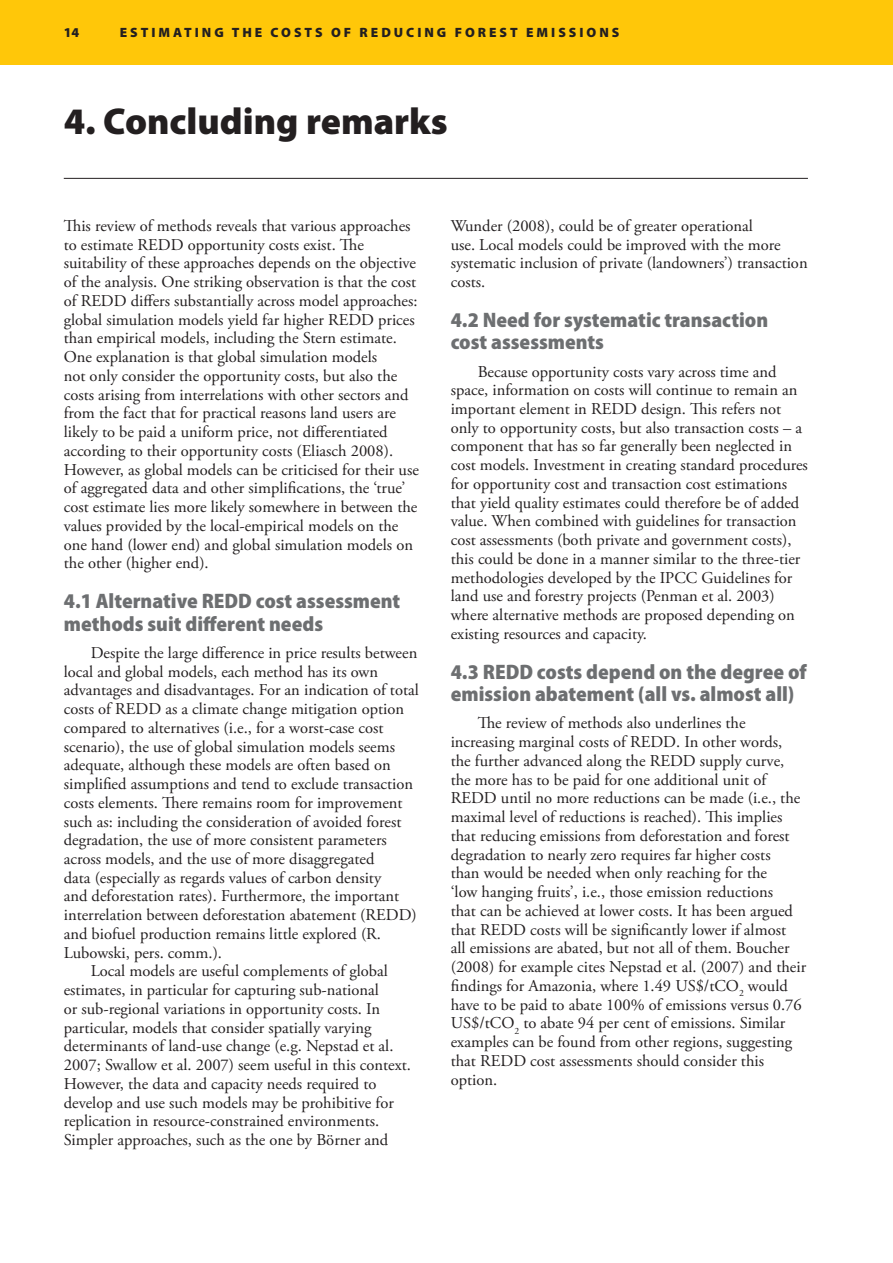
<style>
.page{position:relative;width:893px;height:1263px;background:#fff}
.page>*{position:absolute;margin:0;border:0;box-sizing:border-box;transform-origin:0 0}
.t1{font:900 37.5px "Myriad Pro";color:#231f20}
.t2{font:900 semi-condensed 21px/22.5px "Myriad Pro";color:#6d6f71}
.t3{font:16.5px/18.8px "Adobe Garamond Pro";color:#231f20}
.t4{font:900 13.5px "Myriad Pro";letter-spacing:.22em;color:#231f20}
</style>
<div class="page">
<div style="left:0;top:0;width:893px;height:65px;background:#ffc709"></div>
<hr style="left:64px;top:178px;width:744px;height:1px;background:#231f20">
<p class="t4" style="left:64px;top:24px;width:17px">14</p>
<p class="t4" style="left:120px;top:24px;width:501px">ESTIMATING THE COSTS OF REDUCING FOREST EMISSIONS</p>
<h1 class="t1" style="left:64px;top:97px;width:385px">4. CONCLUDING REMARKS</h1>
<p class="t3" style="left:64px;top:217px;width:357px">This review of methods reveals that various approaches to estimate REDD opportunity costs exist. The suitability of these approaches depends on the objective of the analysis. One striking observation is that the cost of REDD differs substantially across model approaches: global simulation models yield far higher REDD prices than empirical models, including the Stern estimate.<br>One explanation is that global simulation models<br>not only consider the opportunity costs, but also the costs arising from interrelations with other sectors and from the fact that for practical reasons land users are likely to be paid a uniform price, not differentiated according to their opportunity costs (Eliasch 2008).<br>However, as global models can be criticised for their use of aggregated data and other simplifications, the ‘true’ cost estimate lies more likely somewhere in between the values provided by the local-empirical models on the one hand (lower end) and global simulation models on the other (higher end).</p>
<p class="t2" style="left:64px;top:589px;width:338px">4.1 Alternative REDD cost assessment methods suit different needs</p>
<p class="t3" style="left:91px;top:644px;width:328px">Despite the large difference in price results between</p>
<p class="t3" style="left:64px;top:662px;width:316px">local and global models, each method has its own</p>
<p class="t3" style="left:64px;top:681px;width:357px">advantages and disadvantages. For an indication of total</p>
<p class="t3" style="left:64px;top:700px;width:342px">costs of REDD as a climate change mitigation option</p>
<p class="t3" style="left:64px;top:719px;width:321px">compared to alternatives (i.e., for a worst-case cost</p>
<p class="t3" style="left:64px;top:737px;width:333px">scenario), the use of global simulation models seems</p>
<p class="t3" style="left:64px;top:756px;width:328px">adequate, although these models are often based on</p>
<p class="t3" style="left:64px;top:775px;width:351px">simplified assumptions and tend to exclude transaction</p>
<p class="t3" style="left:64px;top:794px;width:340px">costs elements. There remains room for improvement</p>
<p class="t3" style="left:64px;top:812px;width:339px">such as: including the consideration of avoided forest</p>
<p class="t3" style="left:64px;top:831px;width:325px">degradation, the use of more consistent parameters</p>
<p class="t3" style="left:64px;top:850px;width:312px">across models, and the use of more disaggregated</p>
<p class="t3" style="left:64px;top:869px;width:319px">data (especially as regards values of carbon density</p>
<p class="t3" style="left:64px;top:887px;width:337px">and deforestation rates). Furthermore, the important</p>
<p class="t3" style="left:64px;top:906px;width:355px">interrelation between deforestation abatement (REDD)</p>
<p class="t3" style="left:64px;top:925px;width:319px">and biofuel production remains little explored (R.</p>
<p class="t3" style="left:64px;top:944px;width:160px">Lubowski, pers. comm.).</p>
<p class="t3" style="left:91px;top:962px;width:299px">Local models are useful complements of global</p>
<p class="t3" style="left:64px;top:981px;width:317px">estimates, in particular for capturing sub-national</p>
<p class="t3" style="left:64px;top:1000px;width:318px">or sub-regional variations in opportunity costs. In</p>
<p class="t3" style="left:64px;top:1019px;width:309px">particular, models that consider spatially varying</p>
<p class="t3" style="left:64px;top:1037px;width:331px">determinants of land-use change (e.g. Nepstad et al.</p>
<p class="t3" style="left:64px;top:1056px;width:349px">2007; Swallow et al. 2007) seem useful in this context.</p>
<p class="t3" style="left:64px;top:1075px;width:314px">However, the data and capacity needs required to</p>
<p class="t3" style="left:64px;top:1094px;width:332px">develop and use such models may be prohibitive for</p>
<p class="t3" style="left:64px;top:1112px;width:317px">replication in resource-constrained environments.</p>
<p class="t3" style="left:64px;top:1131px;width:326px">Simpler approaches, such as the one by Börner and</p>
<p class="t3" style="left:451px;top:217px;width:358px">Wunder (2008), could be of greater operational<br>use. Local models could be improved with the more systematic inclusion of private (landowners’) transaction costs.</p>
<p class="t2" style="left:451px;top:308px;width:319px">4.2 Need for systematic transaction cost assessments</p>
<p class="t3" style="left:451px;top:362px;width:359px;text-indent:27px">Because opportunity costs vary across time and space, information on costs will continue to remain an important element in REDD design. This refers not only to opportunity costs, but also transaction costs – a component that has so far generally been neglected in cost models. Investment in creating standard procedures for opportunity cost and transaction cost estimations that yield quality estimates could therefore be of added value. When combined with guidelines for transaction cost assessments (both private and government costs), this could be done in a manner similar to the three-tier methodologies developed by the IPCC Guidelines for land use and forestry projects (Penman et al. 2003) where alternative methods are proposed depending on existing resources and capacity.</p>
<p class="t2" style="left:451px;top:659px;width:358px">4.3 REDD costs depend on the degree of emission abatement (all vs. almost all)</p>
<p class="t3" style="left:451px;top:714px;width:357px;text-indent:27px">The review of methods also underlines the increasing marginal costs of REDD. In other words, the further advanced along the REDD supply curve, the more has to be paid for one additional unit of REDD until no more reductions can be made (i.e., the maximal level of reductions is reached). This implies that reducing emissions from deforestation and forest degradation to nearly zero requires far higher costs<br>than would be needed when only reaching for the<br>‘low hanging fruits’, i.e., those emission reductions<br>that can be achieved at lower costs. It has been argued that REDD costs will be significantly lower if almost<br>all emissions are abated, but not all of them. Boucher (2008) for example cites Nepstad et al. (2007) and their findings for Amazonia, where 1.49 US$/tCO<sub>2</sub> would have to be paid to abate 100% of emissions versus 0.76<br>US$/tCO<sub>2</sub> to abate 94 per cent of emissions. Similar examples can be found from other regions, suggesting that REDD cost assessments should consider this option.</p>
</div>
